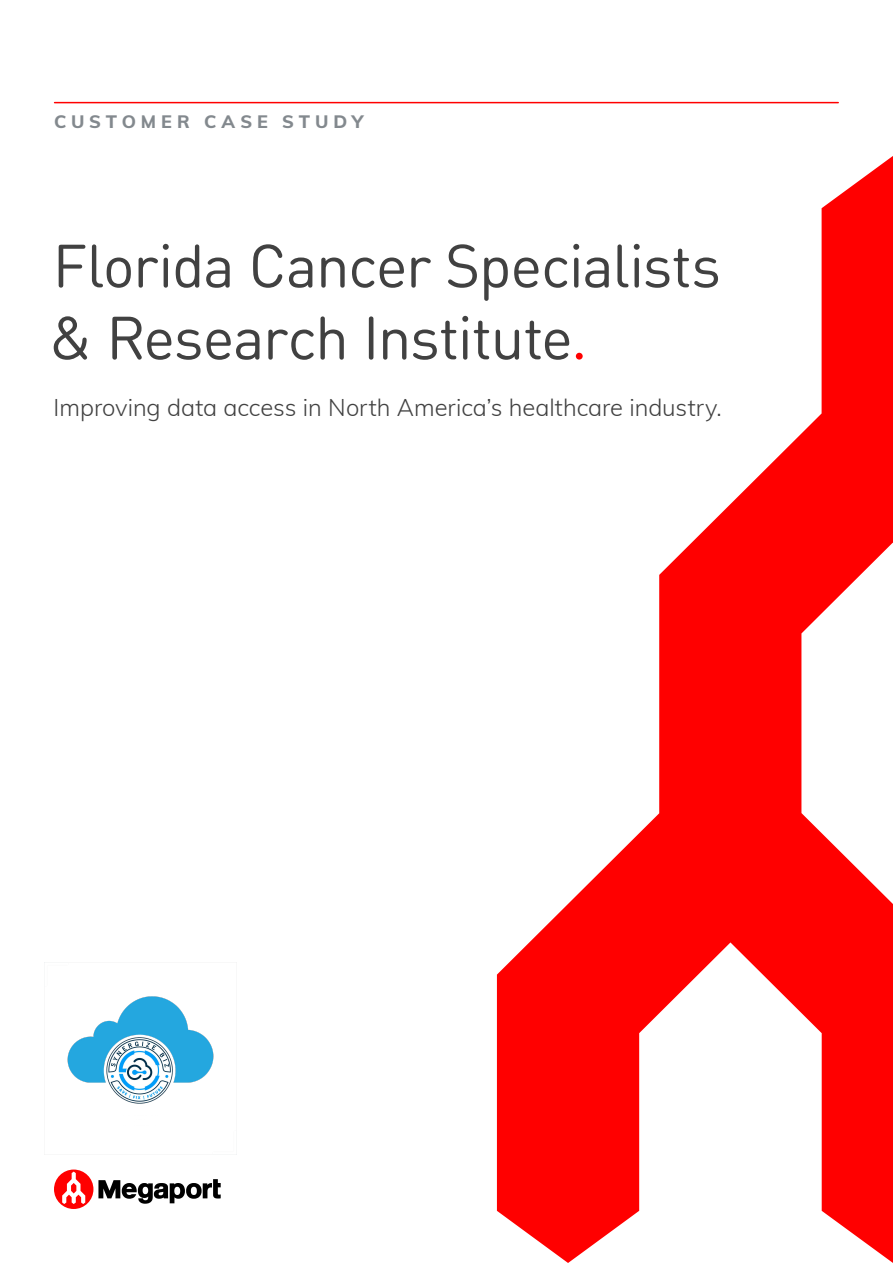
<style>
.page{position:relative;width:893px;height:1263px;background:#fff}
.page>*{position:absolute;margin:0;border:0;box-sizing:border-box;transform-origin:0 0}
.t1{font:60px/72px "DIN Round OT";letter-spacing:-.025em;color:#414141}
.t2{font:300 23.7px "Muli";color:#414141}
.t3{font:800 18px "Muli";letter-spacing:.27em;color:#83898e}
.s1{color:#f00}
</style>
<div class="page">
<svg style="left:497px;top:156px;width:396px;height:1107px"></svg>
<svg style="left:54px;top:1169px;width:167px;height:40px"></svg>
<hr style="left:55px;top:102px;width:783px;height:1px;background:#f00">
<img style="left:67px;top:962px;width:170px;height:193px">
<p class="t3" style="left:54px;top:108px;width:311px">CUSTOMER CASE STUDY</p>
<h1 class="t1" style="left:49px;top:229px;width:673px">Florida Cancer Specialists &amp; Research Institute<span class="s1">.</span></h1>
<p class="t2" style="left:54px;top:390px;width:670px">Improving data access in North America’s healthcare industry.</p>
</div>
